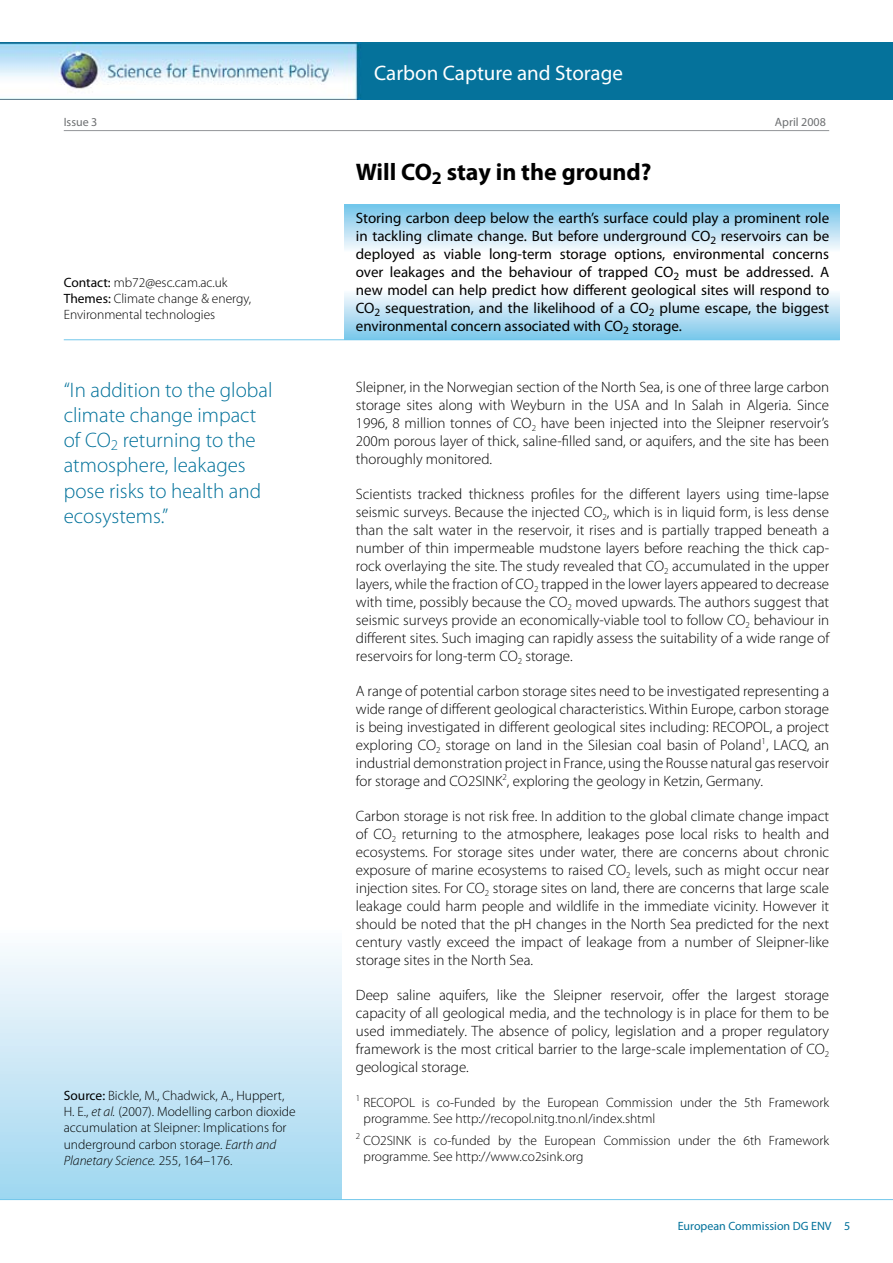
<style>
.page{position:relative;width:893px;height:1263px;background:#fff}
.page>*{position:absolute;margin:0;border:0;box-sizing:border-box;transform-origin:0 0}
.t1{font:700 24px "Myriad Pro";color:#000}
.t2{font:300 21px/25.2px "Myriad Pro";color:#00719a}
.t3{font:21px "Myriad Pro";color:#fff}
.t4{font:300 15px/18px "Myriad Pro";color:#000;text-align:justify}
.t5{font:15px/18px "Myriad Pro";color:#000;text-align:justify}
.t6{font:300 13.5px/16.2px "Myriad Pro";color:#000}
.t7{font:12px "Myriad Pro";color:#00719a}
.t8{font:12px "Myriad Pro";color:#6d6f71}
.s1{font-weight:400}
.s2{font-style:italic}
</style>
<div class="page">
<hr style="left:0;top:1199px;width:893px;height:1px;background:#72c7eb">
<img style="left:0;top:43px;width:893px;height:57px">
<hr style="left:64px;top:130px;width:765px;height:1px;background:#939598">
<svg style="left:0;top:949px;width:342px;height:250px;background:#c9e7f6"></svg>
<svg style="left:344px;top:204px;width:496px;height:135px"></svg>
<hr style="left:64px;top:339px;width:776px;height:1px;background:#72c7eb">
<h2 class="t3" style="left:374px;top:60px;width:250px">Carbon Capture and Storage</h2>
<p class="t8" style="left:64px;top:115px;width:35px">Issue 3</p>
<p class="t8" style="left:775px;top:115px;width:52px">April 2008</p>
<h1 class="t1" style="left:356px;top:156px;width:297px">Will CO<sub>2</sub> stay in the ground?</h1>
<p class="t5" style="left:356px;top:209px;width:475px">Storing carbon deep below the earth’s surface could play a prominent role in tackling climate change. But before underground CO<sub>2</sub> reservoirs can be deployed as viable long-term storage options, environmental concerns over leakages and the behaviour of trapped CO<sub>2</sub> must be addressed. A new model can help predict how different geological sites will respond to CO<sub>2</sub> sequestration, and the likelihood of a CO<sub>2</sub> plume escape, the biggest environmental concern associated with CO<sub>2</sub> storage.</p>
<p class="t6" style="left:64px;top:275px;width:189px"><span class="s1">Contact:</span> mb72@esc.cam.ac.uk<br><span class="s1">Themes:</span> Climate change &amp; energy,<br>Environmental technologies</p>
<h2 class="t2" style="left:64px;top:378px;width:210px">“In addition to the global climate change impact of CO<sub>2</sub> returning to the atmosphere, leakages pose risks to health and ecosystems.”</h2>
<p class="t6" style="left:64px;top:1087px;width:233px"><span class="s1">Source:</span> Bickle, M., Chadwick, A., Huppert, H. E., <span class="s2">et al.</span> (2007). Modelling carbon dioxide accumulation at Sleipner: Implications for underground carbon storage. <span class="s2">Earth and Planetary Science.</span> 255, 164–176.</p>
<p class="t4" style="left:356px;top:378px;width:475px">Sleipner, in the Norwegian section of the North Sea, is one of three large carbon storage sites along with Weyburn in the USA and In Salah in Algeria. Since 1996, 8 million tonnes of CO<sub>2</sub> have been injected into the Sleipner reservoir’s 200m porous layer of thick, saline-filled sand, or aquifers, and the site has been thoroughly monitored.</p>
<p class="t4" style="left:356px;top:485px;width:475px">Scientists tracked thickness profiles for the different layers using time-lapse seismic surveys. Because the injected CO<sub>2</sub>, which is in liquid form, is less dense than the salt water in the reservoir, it rises and is partially trapped beneath a number of thin impermeable mudstone layers before reaching the thick cap&shy;rock overlaying the site. The study revealed that CO<sub>2</sub> accumulated in the upper layers, while the fraction of CO<sub>2</sub> trapped in the lower layers appeared to decrease with time, possibly because the CO<sub>2</sub> moved upwards. The authors suggest that seismic surveys provide an economically-viable tool to follow CO<sub>2</sub> behaviour in different sites. Such imaging can rapidly assess the suitability of a wide range of reservoirs for long-term CO<sub>2</sub> storage.</p>
<p class="t4" style="left:356px;top:682px;width:475px">A range of potential carbon storage sites need to be investigated representing a wide range of different geological characteristics. Within Europe, carbon storage is being investigated in different geological sites including: RECOPOL, a project exploring CO<sub>2</sub> storage on land in the Silesian coal basin of Poland<sup>1</sup>, LACQ, an industrial demonstration project in France, using the Rousse natural gas reservoir for storage and CO2SINK<sup>2</sup>, exploring the geology in Ketzin, Germany.</p>
<p class="t4" style="left:356px;top:807px;width:475px">Carbon storage is not risk free. In addition to the global climate change impact of CO<sub>2</sub> returning to the atmosphere, leakages pose local risks to health and ecosystems. For storage sites under water, there are concerns about chronic exposure of marine ecosystems to raised CO<sub>2</sub> levels, such as might occur near injection sites. For CO<sub>2</sub> storage sites on land, there are concerns that large scale leakage could harm people and wildlife in the immediate vicinity. However it should be noted that the pH changes in the North Sea predicted for the next century vastly exceed the impact of leakage from a number of Sleipner-like storage sites in the North Sea.</p>
<p class="t4" style="left:356px;top:986px;width:475px">Deep saline aquifers, like the Sleipner reservoir, offer the largest storage capacity of all geological media, and the technology is in place for them to be used immediately. The absence of policy, legislation and a proper regulatory framework is the most critical barrier to the large-scale implementation of CO<sub>2 </sub>geological storage.</p>
<p class="t6" style="left:364px;top:1094px;width:467px;text-indent:-8px"><sup>1</sup> RECOPOL is co-Funded by the European Commission under the 5th Framework programme. See http://recopol.nitg.tno.nl/index.shtml</p>
<p class="t6" style="left:364px;top:1133px;width:467px;text-indent:-8px"><sup>2</sup> CO2SINK is co-funded by the European Commission under the 6th Framework programme. See http://www.co2sink.org</p>
<p class="t7" style="left:678px;top:1218px;width:174px">European Commission DG ENV 5</p>
</div>
